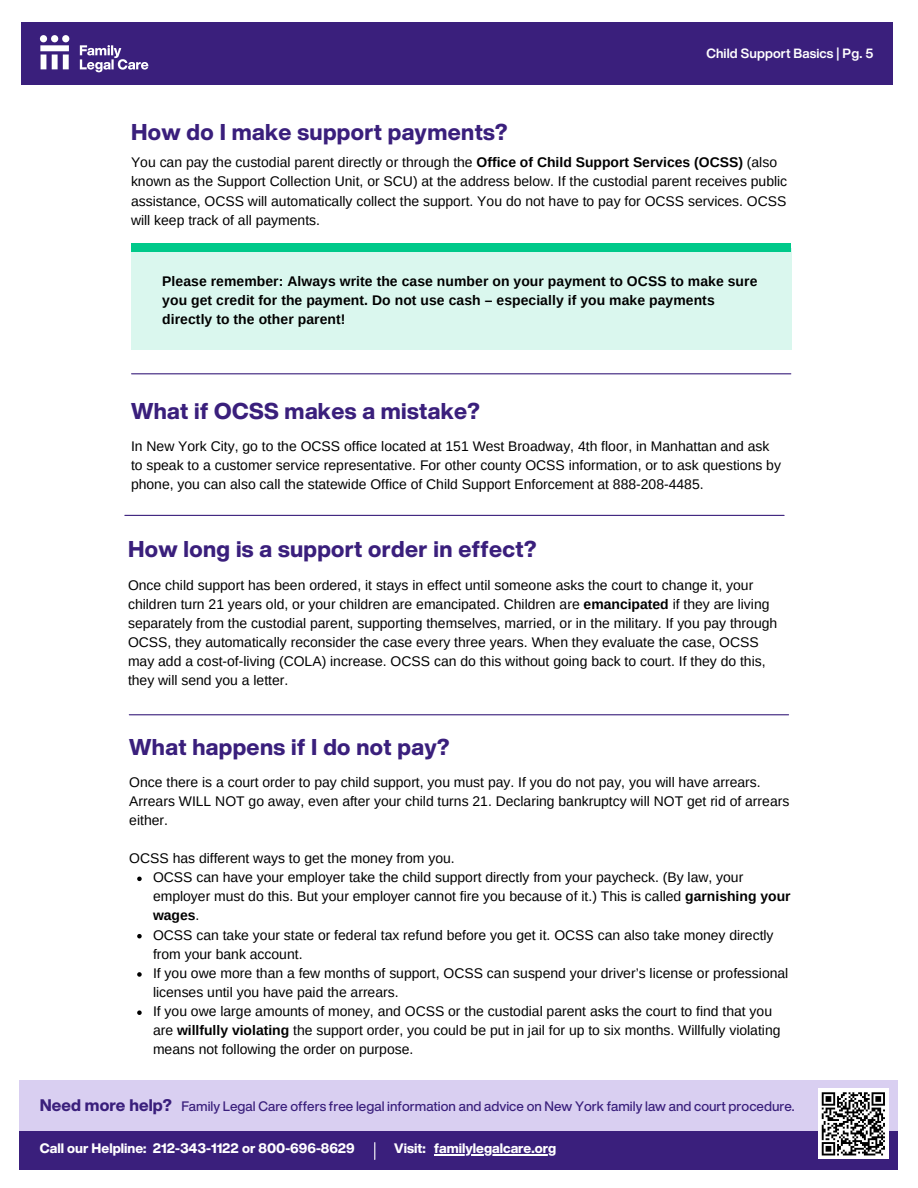
<style>
.page{position:relative;width:918px;height:1188px;background:#fff}
.page>*{position:absolute;margin:0;border:0;box-sizing:border-box;transform-origin:0 0}
.t1{font:800 22.5px "Helvetica Now Display";letter-spacing:.015em;color:#3a1f7c}
.t2{font:13.95px/19.2px "Arimo";color:#000}
.t3{font:700 13.95px/19.2px "Arimo";letter-spacing:.005em;color:#000}
.t4{font:500 13.5px "Helvetica Now Display";color:#3a1f7c}
.t5{font:800 13.5px "Helvetica Now Display";color:#fff}
.t6{font:700 13.2px "Helvetica Now Display";letter-spacing:.01em;color:#fff}
.s1{font-weight:700}
.s2{font-weight:800;font-size:16.5px}
</style>
<div class="page">
<div style="left:21px;top:22px;width:872px;height:63px;background:#3a1f7c"></div>
<svg style="left:40px;top:35px;width:108px;height:37px"></svg>
<hr style="left:129px;top:714px;width:660px;height:1px;background:#3a1f7c">
<div style="left:19px;top:1080px;width:879px;height:89px;background:#d9cff1"></div>
<div style="left:19px;top:1131px;width:879px;height:38px;background:#3a1f7c"></div>
<svg style="left:374px;top:1143px;width:1px;height:16px"></svg>
<div style="left:818px;top:1088px;width:71px;height:71px;background:#fff"></div>
<svg style="left:821px;top:1092px;width:64px;height:64px"></svg>
<hr style="left:434px;top:1154px;width:122px;height:2px;background:#fff">
<hr style="left:125px;top:515px;width:659px;height:1px;background:#3a1f7c">
<svg style="left:137px;top:877px;width:5px;height:4px"></svg>
<svg style="left:137px;top:934px;width:5px;height:4px"></svg>
<svg style="left:137px;top:972px;width:5px;height:5px"></svg>
<svg style="left:137px;top:1010px;width:5px;height:5px"></svg>
<hr style="left:132px;top:373px;width:659px;height:1px;background:#3a1f7c">
<div style="left:131px;top:248px;width:660px;height:101px;background:#daf7ee"></div>
<div style="left:131px;top:243px;width:660px;height:9px;background:#00c98a"></div>
<p class="t6" style="left:706px;top:44px;width:169px">Child Support Basics | Pg. 5</p>
<h1 class="t1" style="left:131px;top:115px;width:378px">How do I make support payments?</h1>
<p class="t2" style="left:131px;top:153px;width:658px">You can pay the custodial parent directly or through the <span class="s1">Office of Child Support Services (OCSS)</span> (also known as the Support Collection Unit, or SCU) at the address below. If the custodial parent receives public assistance, OCSS will automatically collect the support. You do not have to pay for OCSS services. OCSS will keep track of all payments.</p>
<p class="t3" style="left:162px;top:271px;width:597px">Please remember: Always write the case number on your payment to OCSS to make sure you get credit for the payment. Do not use cash – especially if you make payments directly to the other parent!</p>
<h1 class="t1" style="left:131px;top:394px;width:350px">What if OCSS makes a mistake?</h1>
<p class="t2" style="left:131px;top:437px;width:652px">In New York City, go to the OCSS office located at 151 West Broadway, 4th floor, in Manhattan and ask to speak to a customer service representative. For other county OCSS information, or to ask questions by phone, you can also call the statewide Office of Child Support Enforcement at 888-208-4485.</p>
<h1 class="t1" style="left:128px;top:532px;width:410px">How long is a support order in effect?</h1>
<p class="t2" style="left:128px;top:575px;width:651px">Once child support has been ordered, it stays in effect until someone asks the court to change it, your children turn 21 years old, or your children are emancipated. Children are <span class="s1">emancipated</span> if they are living separately from the custodial parent, supporting themselves, married, or in the military. If you pay through OCSS, they automatically reconsider the case every three years. When they evaluate the case, OCSS may add a cost-of-living (COLA) increase. OCSS can do this without going back to court. If they do this, they will send you a letter.</p>
<h1 class="t1" style="left:129px;top:730px;width:322px">What happens if I do not pay?</h1>
<p class="t2" style="left:129px;top:772px;width:662px">Once there is a court order to pay child support, you must pay. If you do not pay, you will have arrears.<br>Arrears WILL NOT go away, even after your child turns 21. Declaring bankruptcy will NOT get rid of arrears either.</p>
<p class="t2" style="left:129px;top:849px;width:327px">OCSS has different ways to get the money from you.</p>
<p class="t2" style="left:153px;top:868px;width:639px">OCSS can have your employer take the child support directly from your paycheck. (By law, your employer must do this. But your employer cannot fire you because of it.) This is called <span class="s1">garnishing your wages</span>.<br>OCSS can take your state or federal tax refund before you get it. OCSS can also take money directly from your bank account.<br>If you owe more than a few months of support, OCSS can suspend your driver’s license or professional licenses until you have paid the arrears.<br>If you owe large amounts of money, and OCSS or the custodial parent asks the court to find that you are <span class="s1">willfully violating</span> the support order, you could be put in jail for up to six months. Willfully violating means not following the order on purpose.</p>
<p class="t4" style="left:40px;top:1096px;width:756px"><span class="s2">Need more help?</span> Family Legal Care offers free legal information and advice on New York family law and court procedure.</p>
<p class="t5" style="left:394px;top:1138px;width:33px">Visit:</p>
<p class="t5" style="left:40px;top:1138px;width:317px">Call our Helpline: 212-343-1122 or 800-696-8629</p>
<p class="t5" style="left:434px;top:1138px;width:123px">familylegalcare.org</p>
</div>
